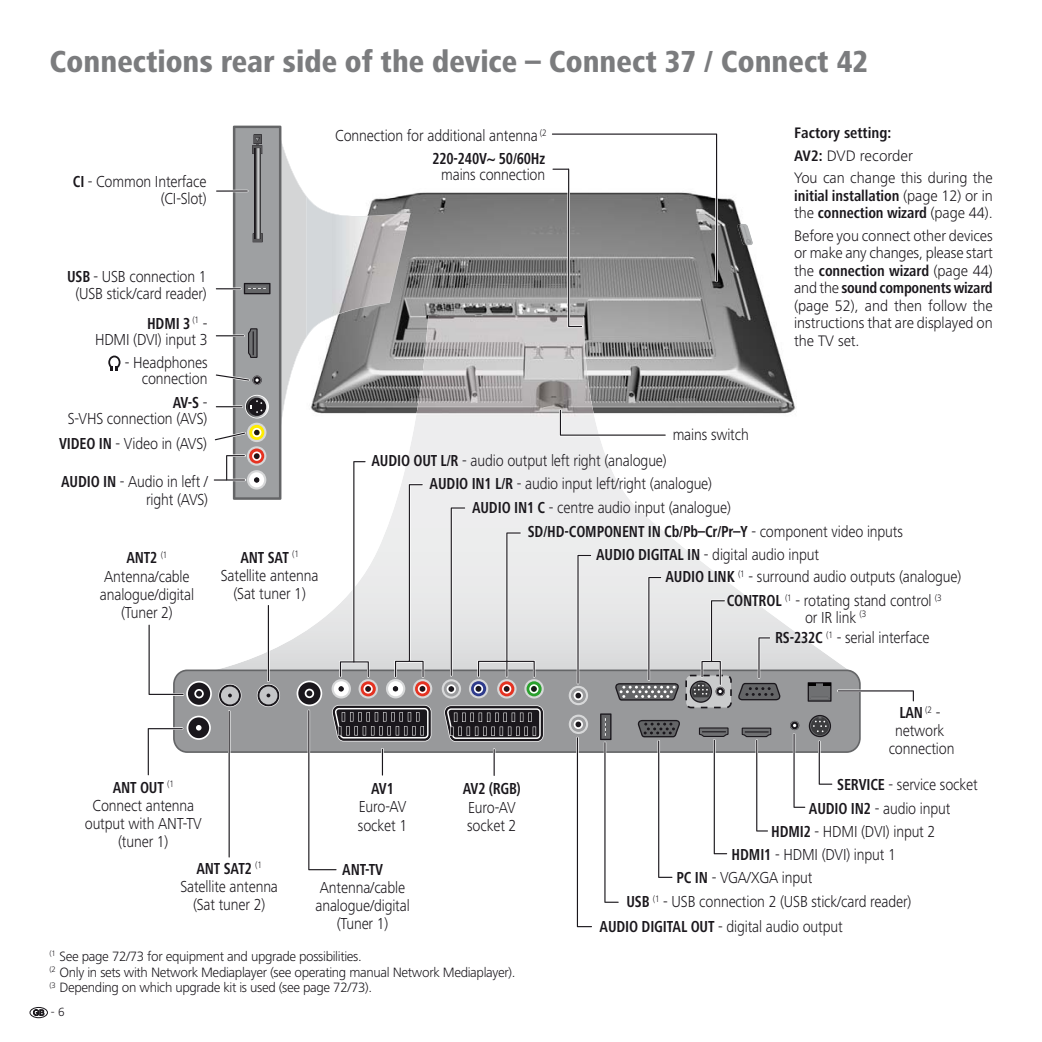
<style>
.page{position:relative;width:1042px;height:1042px;background:#fff}
.page>*{position:absolute;margin:0;border:0;box-sizing:border-box;transform-origin:0 0}
.t1{font:800 condensed 31.5px "Frutiger Next LT";color:#7b7c7e}
.t2{font:300 16.45px/18.2px "Frutiger Next LT";letter-spacing:-.01em;color:#1a171c;text-align:center;scale:.9 1}
.t3{font:700 condensed 16.45px "Frutiger Next LT";letter-spacing:-.01em;color:#1a171c;scale:.9 1}
.t4{font:300 15.75px/17.5px "Frutiger Next LT";letter-spacing:-.005em;color:#1a171c}
.t5{font:700 condensed 15.75px/17.5px "Frutiger Next LT";letter-spacing:-.005em;color:#1a171c}
.t6{font:300 14px/15.8px "Frutiger Next LT";letter-spacing:-.025em;color:#1a171c}
.t7{font:300 12.25px "Frutiger Next LT";color:#1a171c}
.s1{font-weight:700;font-stretch:condensed}
.s2{font-weight:300;font-stretch:normal}
</style>
<div class="page">
<svg style="left:30px;top:1007px;width:17px;height:10px"></svg>
<div style="left:30px;top:1007px;width:18px;height:10px;border:1px solid #1a171c;border-radius:50%"></div>
<svg style="left:33px;top:1009px;width:11px;height:6px"></svg>
<img style="left:306px;top:188px;width:490px;height:226px">
<svg style="left:737px;top:224px;width:15px;height:21px"></svg>
<svg style="left:213px;top:417px;width:634px;height:252px"></svg>
<img style="left:416px;top:315px;width:178px;height:102px">
<img style="left:306px;top:196px;width:104px;height:141px">
<svg style="left:173px;top:669px;width:687px;height:83px;background:#969799"></svg>
<svg style="left:186px;top:680px;width:26px;height:26px"></svg>
<div style="left:188px;top:682px;width:22px;height:22px;background:#1a171c;border-radius:50%"></div>
<svg style="left:194px;top:688px;width:10px;height:10px"></svg>
<svg style="left:196px;top:690px;width:6px;height:6px"></svg>
<svg style="left:187px;top:715px;width:24px;height:24px"></svg>
<div style="left:188px;top:717px;width:21px;height:21px;background:#1a171c;border-radius:50%"></div>
<svg style="left:196px;top:725px;width:5px;height:5px"></svg>
<svg style="left:218px;top:683px;width:23px;height:24px"></svg>
<svg style="left:257px;top:683px;width:23px;height:24px"></svg>
<svg style="left:296px;top:680px;width:26px;height:26px"></svg>
<div style="left:298px;top:682px;width:22px;height:22px;background:#1a171c;border-radius:50%"></div>
<svg style="left:304px;top:688px;width:10px;height:10px"></svg>
<svg style="left:306px;top:690px;width:6px;height:6px"></svg>
<svg style="left:444px;top:705px;width:99px;height:36px;background:#4b494d"></svg>
<div style="left:789px;top:720px;width:10px;height:10px;background:#98999b;border-radius:50%"></div>
<svg style="left:386px;top:483px;width:46px;height:215px;background:#e0dedf"></svg>
<svg style="left:737px;top:636px;width:43px;height:64px;background:#a6a6a8"></svg>
<hr style="left:267px;top:604px;width:2px;height:78px;background:#fff">
<hr style="left:268px;top:605px;width:1px;height:76px;background:#1a171c">
<hr style="left:228px;top:710px;width:2px;height:147px;background:#1a171c">
<hr style="left:493px;top:748px;width:2px;height:28px;background:#fff">
<svg style="left:493px;top:748px;width:1px;height:27px"></svg>
<svg style="left:441px;top:506px;width:102px;height:192px;background:#d6d7d7"></svg>
<svg style="left:637px;top:719px;width:43px;height:159px"></svg>
<svg style="left:698px;top:727px;width:30px;height:127px"></svg>
<svg style="left:741px;top:727px;width:30px;height:105px"></svg>
<svg style="left:807px;top:682px;width:107px;height:19px"></svg>
<svg style="left:331px;top:460px;width:47px;height:238px"></svg>
<svg style="left:615px;top:576px;width:64px;height:124px;background:#c8c8ca"></svg>
<svg style="left:568px;top:554px;width:23px;height:151px;background:#cdcdce"></svg>
<svg style="left:307px;top:704px;width:124px;height:166px"></svg>
<svg style="left:147px;top:727px;width:36px;height:48px"></svg>
<svg style="left:790px;top:714px;width:42px;height:94px"></svg>
<svg style="left:568px;top:714px;width:24px;height:213px"></svg>
<svg style="left:148px;top:624px;width:36px;height:71px"></svg>
<svg style="left:600px;top:713px;width:19px;height:190px"></svg>
<svg style="left:559px;top:409px;width:107px;height:27px"></svg>
<svg style="left:214px;top:126px;width:92px;height:373px"></svg>
<svg style="left:551px;top:133px;width:166px;height:194px"></svg>
<svg style="left:685px;top:599px;width:46px;height:109px;background:#c1c1c3"></svg>
<svg style="left:108px;top:355px;width:12px;height:16px"></svg>
<h1 class="t1" style="left:50px;top:49px;width:820px">Connections rear side of the device – Connect 37 / Connect 42</h1>
<p class="t2" style="left:73px;top:175px;width:150px;line-height:16.4px;text-align:right"><span class="s1">CI</span> - Common Interface (CI-Slot)</p>
<p class="t2" style="left:67px;top:270px;width:157px;line-height:16.4px"><span class="s1">USB</span> - USB connection 1 (USB stick/card reader)</p>
<p class="t2" style="left:95px;top:316px;width:126px;line-height:16.4px;text-align:right"><span class="s1">HDMI 3</span> <sup>(1</sup> -<br>HDMI (DVI) input 3</p>
<p class="t2" style="left:125px;top:355px;width:93px;line-height:16.4px;text-align:right">- Headphones connection</p>
<p class="t2" style="left:68px;top:395px;width:156px;line-height:16.4px;text-align:right"><span class="s1">AV-S</span> -<br>S-VHS connection (AVS)</p>
<p class="t2" style="left:59px;top:435px;width:166px"><span class="s1">VIDEO IN</span> - Video in (AVS)</p>
<p class="t2" style="left:61px;top:473px;width:165px;text-align:right"><span class="s1">AUDIO IN</span> - Audio in left / right (AVS)</p>
<p class="t2" style="left:100px;top:550px;width:106px"><span class="s1">ANT2</span> <sup>(1<br></sup>Antenna/cable analogue/digital (Tuner 2)</p>
<p class="t2" style="left:221px;top:549px;width:110px"><span class="s1">ANT SAT</span> <sup>(1<br></sup>Satellite antenna (Sat tuner 1)</p>
<p class="t2" style="left:335px;top:128px;width:236px">Connection for additional antenna <sup>(2</sup></p>
<p class="t3" style="left:432px;top:152px;width:127px">220-240V~ 50/60Hz</p>
<p class="t2" style="left:441px;top:167px;width:117px">mains connection</p>
<p class="t2" style="left:672px;top:427px;width:86px">mains switch</p>
<p class="t2" style="left:371px;top:452px;width:329px"><span class="s1">AUDIO OUT L/R</span> - audio output left right (analogue)</p>
<p class="t2" style="left:429px;top:475px;width:315px"><span class="s1">AUDIO IN1 L/R</span> - audio input left/right (analogue)</p>
<p class="t2" style="left:472px;top:499px;width:289px"><span class="s1">AUDIO IN1 C</span> - centre audio input (analogue)</p>
<p class="t4" style="left:794px;top:123px;width:200px;line-height:22.4px"><span class="s1">Factory setting:<br>AV2:</span> DVD recorder<br>You can change this during the</p>
<p class="t5" style="left:794px;top:188px;width:200px">initial installation <span class="s2">(page 12) or in the</span> connection wizard <span class="s2">(page 44).</span></p>
<p class="t4" style="left:794px;top:228px;width:200px;text-align:justify">Before you connect other devices or make any changes, please start the <span class="s1">connection wizard</span> (page 44) and the <span class="s1">sound components wizard </span>(page 52), and then follow the instructions that are displayed on the TV set.</p>
<p class="t3" style="left:527px;top:525px;width:418px">SD/HD-COMPONENT IN Cb/Pb–Cr/Pr–Y <span class="s2">- component video inputs</span></p>
<p class="t2" style="left:596px;top:546px;width:249px"><span class="s1">AUDIO DIGITAL IN</span> - digital audio input</p>
<p class="t2" style="left:665px;top:569px;width:330px"><span class="s1">AUDIO LINK</span> <sup>(1</sup> - surround audio outputs (analogue)</p>
<p class="t2" style="left:726px;top:593px;width:240px;line-height:16.4px"><span class="s1">CONTROL</span> <sup>(1</sup> - rotating stand control <sup>(3 </sup>or IR link <sup>(3</sup></p>
<p class="t2" style="left:775px;top:629px;width:173px"><span class="s1">RS-232C</span> <sup>(1</sup> - serial interface</p>
<p class="t2" style="left:888px;top:704px;width:75px"><span class="s1">LAN</span> <sup>(2</sup> - network connection</p>
<p class="t2" style="left:85px;top:779px;width:132px"><span class="s1">ANT OUT</span> <sup>(1<br></sup>Connect antenna output with ANT-TV (tuner 1)</p>
<p class="t2" style="left:180px;top:860px;width:110px"><span class="s1">ANT SAT2</span> <sup>(1<br></sup>Satellite antenna (Sat tuner 2)</p>
<p class="t3" style="left:371px;top:782px;width:27px">AV1</p>
<p class="t2" style="left:358px;top:799px;width:56px;text-align:left">Euro-AV socket 1</p>
<p class="t3" style="left:342px;top:862px;width:47px">ANT-TV</p>
<p class="t2" style="left:315px;top:879px;width:106px">Antenna/cable analogue/digital (Tuner 1)</p>
<p class="t3" style="left:463px;top:782px;width:66px">AV2 (RGB)</p>
<p class="t2" style="left:467px;top:799px;width:56px;text-align:left">Euro-AV socket 2</p>
<p class="t6" style="left:50px;top:949px;width:467px"><sup>(1</sup> See page 72/73 for equipment and upgrade possibilities.<br><sup>(2</sup> Only in sets with Network Mediaplayer (see operating manual Network Mediaplayer). <sup>(3</sup> Depending on which upgrade kit is used (see page 72/73).</p>
<p class="t7" style="left:51px;top:1007px;width:15px">- 6</p>
<p class="t2" style="left:837px;top:776px;width:157px"><span class="s1">SERVICE</span> - service socket</p>
<p class="t2" style="left:808px;top:800px;width:159px"><span class="s1">AUDIO IN2</span> - audio input</p>
<p class="t2" style="left:771px;top:823px;width:184px"><span class="s1">HDMI2</span> - HDMI (DVI) input 2</p>
<p class="t2" style="left:731px;top:847px;width:184px"><span class="s1">HDMI1</span> - HDMI (DVI) input 1</p>
<p class="t2" style="left:676px;top:870px;width:152px"><span class="s1">PC IN</span> - VGA/XGA input</p>
<p class="t2" style="left:626px;top:894px;width:318px"><span class="s1">USB</span> <sup>(1</sup> - USB connection 2 (USB stick/card reader)</p>
<p class="t2" style="left:599px;top:918px;width:271px"><span class="s1">AUDIO DIGITAL OUT</span> - digital audio output</p>
</div>
